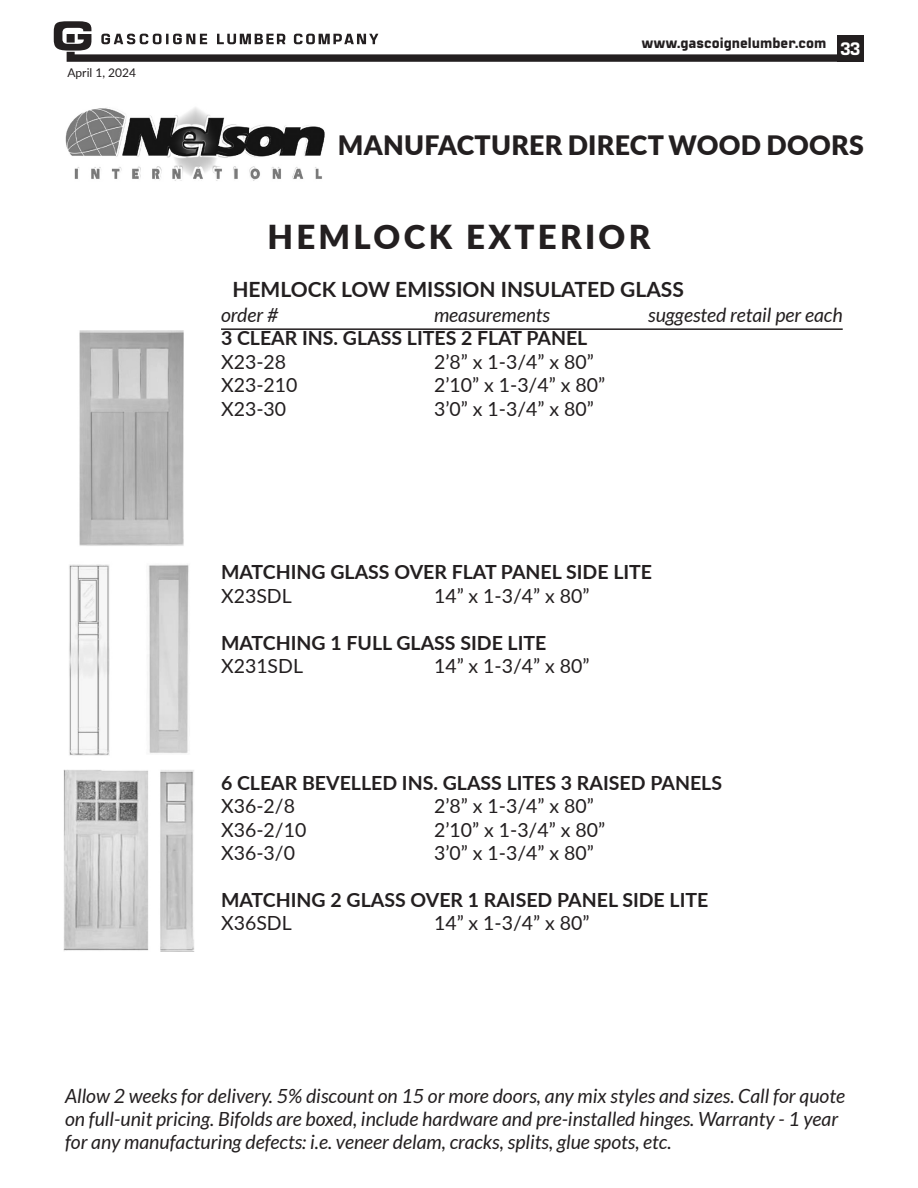
<style>
.page{position:relative;width:918px;height:1188px;background:#fff}
.page>*{position:absolute;margin:0;border:0;box-sizing:border-box;transform-origin:0 0}
.t1{font:900 33px "Lato";letter-spacing:.1em;color:#231f20}
.t2{font:900 26.7px "Lato";letter-spacing:.01em;color:#231f20}
.t3{font:700 21px "Lato";color:#231f20}
.t4{font:italic 19.5px/23.4px "Lato";color:#231f20}
.t5{font:19.5px "Lato";color:#231f20}
.t6{font:700 19.5px "Lato";color:#231f20}
.t7{font:800 15px "Manifold CF";color:#231f20}
.t8{font:italic 15px "Lato";color:#231f20}
.t9{font:12px "Lato";color:#231f20}
.s1{font-size:18px;color:#fff}
</style>
<div class="page">
<svg style="left:54px;top:21px;width:810px;height:41px"></svg>
<div style="left:837px;top:36px;width:27px;height:26px;background:#231f20"></div>
<hr style="left:221px;top:328px;width:622px;height:2px;background:#231f20">
<img style="left:79px;top:331px;width:105px;height:215px">
<img style="left:69px;top:564px;width:120px;height:192px">
<img style="left:63px;top:769px;width:131px;height:183px">
<img style="left:65px;top:107px;width:260px;height:74px">
<p class="t9" style="left:68px;top:64px;width:70px">April 1, 2024</p>
<p class="t7" style="left:641px;top:31px;width:221px">www.gascoignelumber.com <span class="s1">33</span></p>
<p class="t2" style="left:338px;top:125px;width:528px">MANUFACTURER DIRECT WOOD DOORS</p>
<p class="t1" style="left:267px;top:212px;width:385px">HEMLOCK EXTERIOR</p>
<p class="t3" style="left:232px;top:274px;width:453px">HEMLOCK LOW EMISSION INSULATED GLASS</p>
<p class="t4" style="left:221px;top:304px;width:59px">order #</p>
<p class="t4" style="left:434px;top:304px;width:118px">measurements</p>
<p class="t4" style="left:648px;top:304px;width:196px">suggested retail per each</p>
<p class="t6" style="left:221px;top:324px;width:368px">3 CLEAR INS. GLASS LITES 2 FLAT PANEL</p>
<p class="t5" style="left:221px;top:348px;width:67px">X23-28</p>
<p class="t5" style="left:434px;top:348px;width:161px">2’8” x 1-3/4” x 80”</p>
<p class="t5" style="left:221px;top:371px;width:78px">X23-210</p>
<p class="t5" style="left:434px;top:371px;width:173px">2’10” x 1-3/4” x 80”</p>
<p class="t5" style="left:221px;top:395px;width:67px">X23-30</p>
<p class="t5" style="left:434px;top:395px;width:161px">3’0” x 1-3/4” x 80”</p>
<p class="t6" style="left:221px;top:558px;width:433px">MATCHING GLASS OVER FLAT PANEL SIDE LITE</p>
<p class="t5" style="left:221px;top:582px;width:72px">X23SDL</p>
<p class="t5" style="left:434px;top:582px;width:157px">14” x 1-3/4” x 80”</p>
<p class="t6" style="left:221px;top:628px;width:327px">MATCHING 1 FULL GLASS SIDE LITE</p>
<p class="t5" style="left:221px;top:652px;width:83px">X231SDL</p>
<p class="t5" style="left:434px;top:652px;width:157px">14” x 1-3/4” x 80”</p>
<p class="t6" style="left:221px;top:769px;width:503px">6 CLEAR BEVELLED INS. GLASS LITES 3 RAISED PANELS</p>
<p class="t5" style="left:221px;top:792px;width:75px">X36-2/8</p>
<p class="t5" style="left:434px;top:792px;width:161px">2’8” x 1-3/4” x 80”</p>
<p class="t5" style="left:221px;top:816px;width:87px">X36-2/10</p>
<p class="t5" style="left:434px;top:816px;width:173px">2’10” x 1-3/4” x 80”</p>
<p class="t5" style="left:221px;top:839px;width:75px">X36-3/0</p>
<p class="t5" style="left:434px;top:839px;width:161px">3’0” x 1-3/4” x 80”</p>
<p class="t6" style="left:221px;top:886px;width:489px">MATCHING 2 GLASS OVER 1 RAISED PANEL SIDE LITE</p>
<p class="t5" style="left:221px;top:909px;width:72px">X36SDL</p>
<p class="t5" style="left:434px;top:909px;width:157px">14” x 1-3/4” x 80”</p>
<p class="t4" style="left:65px;top:1084px;width:782px">Allow 2 weeks for delivery. 5% discount on 15 or more doors, any mix styles and sizes. Call for quote on full-unit pricing. Bifolds are boxed, include hardware and pre-installed hinges. Warranty - 1 year for any manufacturing defects: i.e. veneer delam, cracks, splits, glue spots, etc.</p>
<p class="t8" style="left:382px;top:1133px;width:155px">(Prices subject to change)</p>
</div>
